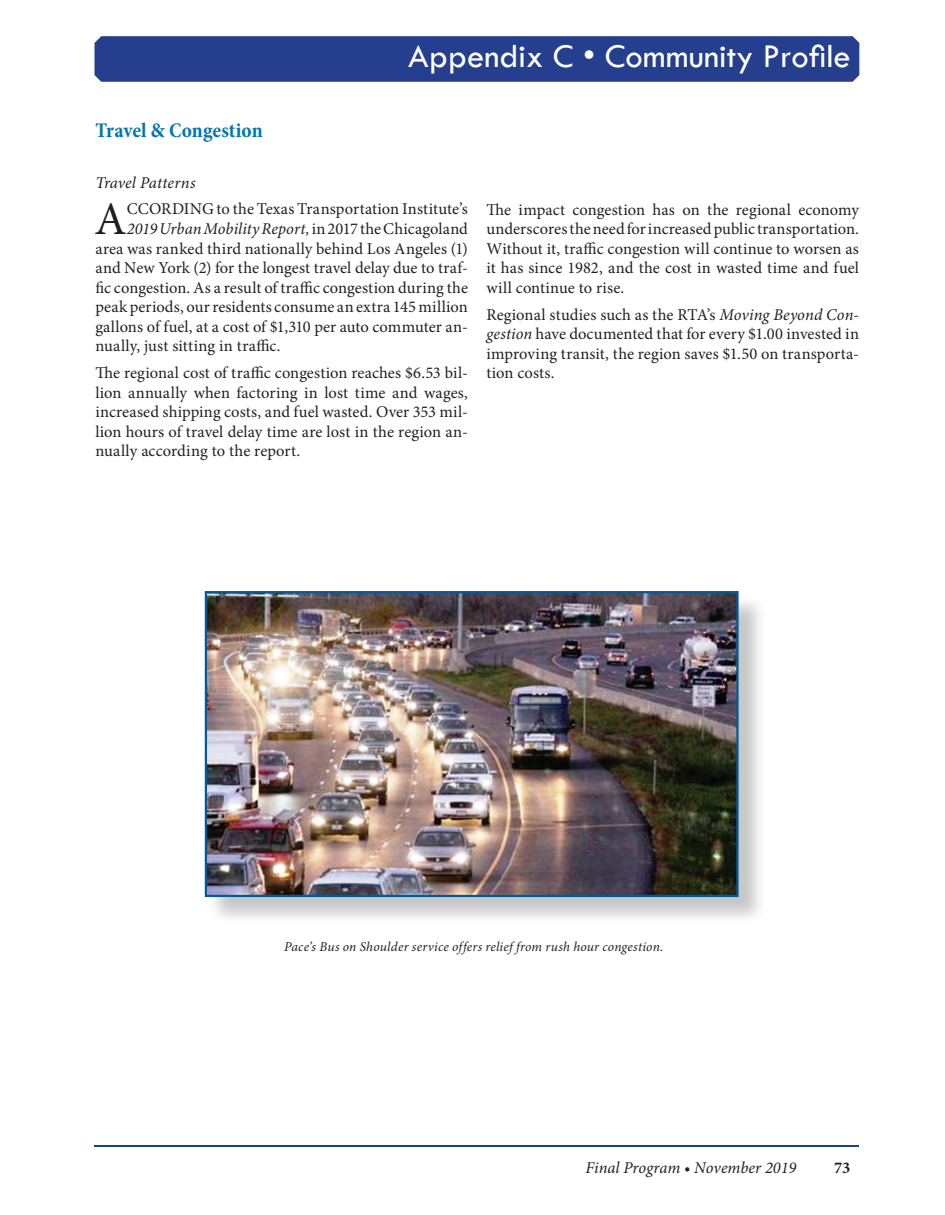
<style>
.page{position:relative;width:945px;height:1215px;background:#fff}
.page>*{position:absolute;margin:0;border:0;box-sizing:border-box;transform-origin:0 0}
.Body_Text_Large_Firs{font:46.5px "Minion Pro";color:#231f20}
.t1{font:34.5px "Tw Cen";color:#fff}
.Page_Title{font:700 condensed 21px "Minion Pro";letter-spacing:-.005em;color:#0276b1}
.Body_Text{font:16.5px/19.5px "Minion Pro";letter-spacing:.01em;color:#231f20;text-align:justify}
.Body_Text_Large_Firs-2{font:16.5px "Minion Pro";letter-spacing:.005em;color:#231f20}
.Body_Text_Large_Firs-3{font:italic 16.5px "Minion Pro";color:#231f20}
.Paragraph_Section{font:italic 16.5px "Minion Pro";color:#231f20}
.t2{font:700 16.5px "Minion Pro";color:#231f20}
.t3{font:italic 13.5px "Minion Pro";letter-spacing:.015em;color:#231f20}
.s1{font-style:normal}
.s2{font-style:italic}
</style>
<div class="page">
<div style="left:94px;top:36px;width:765px;height:46px;background:#253f8e"></div>
<hr style="left:94px;top:1145px;width:765px;height:2px;background:#19428a">
<div style="left:208px;top:594px;width:559px;height:332px;background:#231f20;opacity:.25"></div>
<img style="left:208px;top:594px;width:528px;height:300px">
<div style="left:205px;top:591px;width:534px;height:306px;border:2px solid #015b9a"></div>
<h2 class="t1" style="left:408px;top:35px;width:444px">Appendix C • Community Profile</h2>
<p class="Page_Title" style="left:95px;top:116px;width:169px">Travel &amp; Congestion</p>
<p class="Paragraph_Section" style="left:95px;top:171px;width:102px">Travel Patterns</p>
<p class="Body_Text_Large_Firs" style="left:94px;top:188px;width:34px">A</p>
<p class="Body_Text_Large_Firs-2" style="left:127px;top:198px;width:343px">CCORDING to the Texas Transportation Institute’s</p>
<p class="Body_Text_Large_Firs-3" style="left:127px;top:217px;width:343px">2019 Urban Mobility Report, <span class="s1">in 2017 the Chicagoland</span></p>
<p class="Body_Text_Large_Firs-2" style="left:95px;top:237px;width:374px">area was ranked third nationally behind Los Angeles (1)</p>
<p class="Body_Text_Large_Firs-2" style="left:95px;top:257px;width:374px">and New York (2) for the longest travel delay due to traf-</p>
<p class="Body_Text_Large_Firs-2" style="left:95px;top:276px;width:374px">fic congestion. As a result of traffic congestion during the</p>
<p class="Body_Text_Large_Firs-2" style="left:95px;top:296px;width:374px">peak periods, our residents consume an extra 145 million</p>
<p class="Body_Text_Large_Firs-2" style="left:95px;top:315px;width:374px">gallons of fuel, at a cost of $1,310 per auto commuter an-</p>
<p class="Body_Text_Large_Firs-2" style="left:95px;top:335px;width:187px">nually, just sitting in traffic.</p>
<p class="Body_Text" style="left:95px;top:363px;width:374px">The regional cost of traffic congestion reaches $6.53 bil&shy;lion annually when factoring in lost time and wages, increased shipping costs, and fuel wasted. Over 353 mil&shy;lion hours of travel delay time are lost in the region an&shy;nually according to the report.</p>
<p class="Body_Text" style="left:486px;top:200px;width:374px">The impact congestion has on the regional economy underscores the need for increased public transportation.<br>Without it, traffic congestion will continue to worsen as it has since 1982, and the cost in wasted time and fuel will continue to rise.</p>
<p class="Body_Text" style="left:486px;top:305px;width:374px">Regional studies such as the RTA’s <span class="s2">Moving Beyond Con&shy;gestion</span> have documented that for every $1.00 invested in improving transit, the region saves $1.50 on transporta&shy;tion costs.</p>
<p class="t3" style="left:284px;top:938px;width:381px">Pace’s Bus on Shoulder service offers relief from rush hour congestion.</p>
<p class="Body_Text_Large_Firs-3" style="left:586px;top:1156px;width:212px">Final Program • November 2019</p>
<p class="t2" style="left:834px;top:1156px;width:18px">73</p>
</div>
